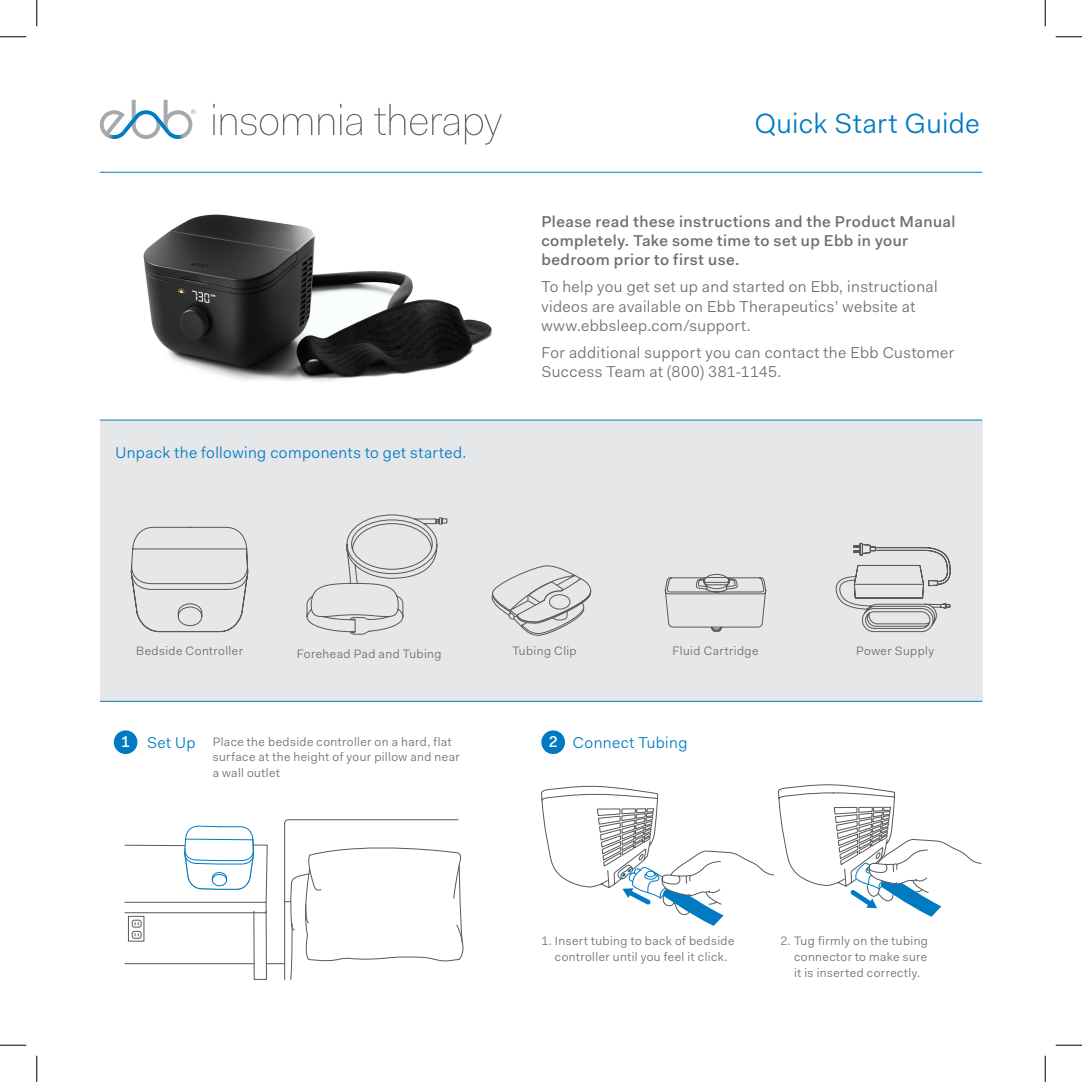
<style>
.page{position:relative;width:1082px;height:1082px;background:#fff}
.page>*{position:absolute;margin:0;border:0;box-sizing:border-box;transform-origin:0 0}
.t1{font:28px "Fakt Pro Blond";letter-spacing:.015em;color:#007bc2}
.t2{font:15.75px/19.2px "Fakt Pro Blond";letter-spacing:.025em;color:#6c6d70}
.t3{font:500 15.75px/19.2px "Fakt Pro";letter-spacing:.03em;color:#6c6d70}
.t4{font:15.75px "Fakt Pro Blond";letter-spacing:.03em;color:#007bc2}
.t5{font:500 15.75px "Fakt Pro";color:#fff}
.t6{font:12.25px/15.8px "Fakt Pro Blond";letter-spacing:.035em;color:#6c6d70}
</style>
<div class="page">
<div style="left:100px;top:420px;width:882px;height:281px;background:#e6e7e9"></div>
<hr style="left:100px;top:172px;width:882px;height:1px;background:#007bc2">
<svg style="left:124px;top:819px;width:340px;height:161px"></svg>
<svg style="left:130px;top:526px;width:119px;height:106px"></svg>
<svg style="left:306px;top:514px;width:142px;height:121px"></svg>
<svg style="left:664px;top:573px;width:102px;height:60px"></svg>
<svg style="left:835px;top:542px;width:116px;height:90px"></svg>
<div style="left:114px;top:730px;width:23px;height:24px;background:#007bc2;border-radius:50%"></div>
<div style="left:541px;top:730px;width:24px;height:24px;background:#007bc2;border-radius:50%"></div>
<img style="left:143px;top:214px;width:349px;height:168px">
<svg style="left:541px;top:746px;width:440px;height:179px"></svg>
<svg style="left:491px;top:565px;width:101px;height:71px"></svg>
<hr style="left:213px;top:114px;width:2px;height:21px;background:#63656a">
<svg style="left:220px;top:114px;width:92px;height:21px"></svg>
<svg style="left:318px;top:114px;width:16px;height:21px"></svg>
<svg style="left:340px;top:114px;width:22px;height:21px"></svg>
<svg style="left:374px;top:104px;width:85px;height:31px"></svg>
<svg style="left:465px;top:114px;width:37px;height:31px"></svg>
<img style="left:107px;top:137px;width:15px;height:2px">
<img style="left:125px;top:110px;width:7px;height:24px">
<svg style="left:100px;top:110px;width:25px;height:27px"></svg>
<svg style="left:132px;top:100px;width:64px;height:39px"></svg>
<hr style="left:100px;top:419px;width:882px;height:1px;background:#007bc2">
<hr style="left:100px;top:701px;width:882px;height:1px;background:#007bc2">
<svg style="left:0;top:36px;width:26px;height:1px"></svg>
<svg style="left:1055px;top:36px;width:27px;height:1px"></svg>
<svg style="left:0;top:1044px;width:26px;height:1px"></svg>
<svg style="left:1055px;top:1044px;width:27px;height:1px"></svg>
<svg style="left:36px;top:0;width:1px;height:26px"></svg>
<svg style="left:36px;top:1055px;width:1px;height:27px"></svg>
<svg style="left:1044px;top:0;width:1px;height:26px"></svg>
<svg style="left:1044px;top:1055px;width:1px;height:27px"></svg>
<p class="t1" style="left:754px;top:104px;width:226px">Quick Start Guide</p>
<p class="t4" style="left:116px;top:442px;width:352px">Unpack the following components to get started.</p>
<p class="t3" style="left:541px;top:211px;width:415px">Please read these instructions and the Product Manual completely. Take some time to set up Ebb in your bedroom prior to first use.</p>
<p class="t2" style="left:541px;top:277px;width:398px">To help you get set up and started on Ebb, instructional videos are available on Ebb Therapeutics’ website at www.ebbsleep.com/support.</p>
<p class="t2" style="left:541px;top:343px;width:414px">For additional support you can contact the Ebb Customer<br>Success Team at (800) 381-1145.</p>
<p class="t6" style="left:136px;top:643px;width:108px">Bedside Controller</p>
<p class="t6" style="left:297px;top:646px;width:146px">Forehead Pad and Tubing</p>
<p class="t6" style="left:672px;top:643px;width:87px">Fluid Cartridge</p>
<p class="t6" style="left:856px;top:643px;width:79px">Power Supply</p>
<p class="t6" style="left:512px;top:643px;width:66px">Tubing Clip</p>
<p class="t5" style="left:121px;top:731px;width:10px">1</p>
<p class="t5" style="left:548px;top:731px;width:10px">2</p>
<p class="t6" style="left:213px;top:733px;width:248px">Place the bedside controller on a hard, flat surface at the height of your pillow and near a wall outlet</p>
<p class="t4" style="left:147px;top:732px;width:50px">Set Up</p>
<p class="t4" style="left:573px;top:732px;width:116px">Connect Tubing</p>
<p class="t6" style="left:541px;top:933px;width:194px;text-align:center">1. Insert tubing to back of bedside controller until you feel it click.</p>
<p class="t6" style="left:794px;top:933px;width:135px;text-align:justify;text-indent:-13px">2. Tug firmly on the tubing connector to make sure it is inserted correctly.</p>
</div>
